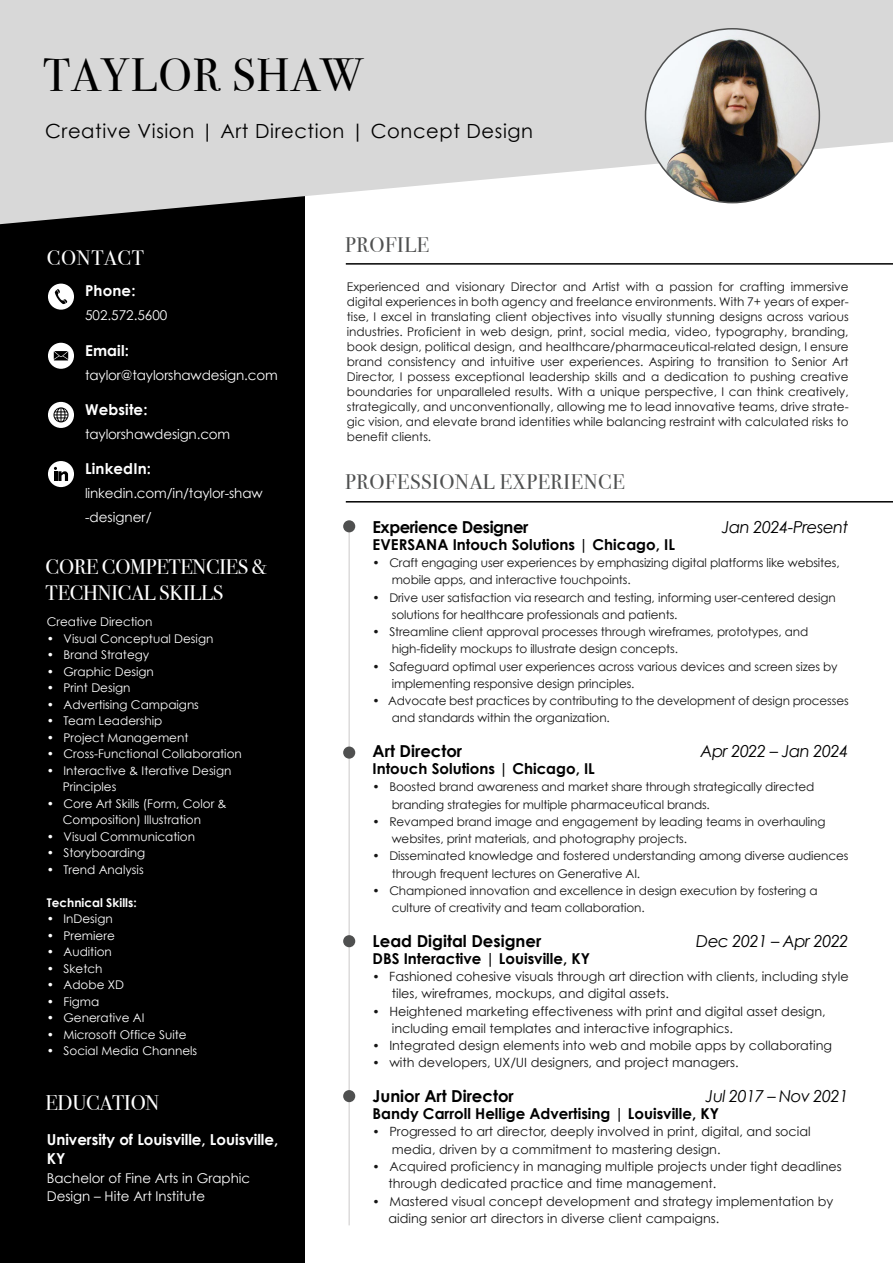
<style>
.page{position:relative;width:893px;height:1263px;background:#fff}
.page>*{position:absolute;margin:0;border:0;box-sizing:border-box;transform-origin:0 0}
.t1{font:46.5px "Bodoni Svty Two ITCTT";letter-spacing:.03em;color:#000}
.t2{font:21.15px "Bodoni Svty Two ITCTT";letter-spacing:-.01em;color:#fff}
.t3{font:21px/25.2px "Bodoni Svty Two ITCTT";letter-spacing:-.01em;color:#fff}
.t4{font:21px "Bodoni Svty Two ITCTT";letter-spacing:.03em;color:#4f5050}
.t5{font:21px "Bodoni Svty Two ITCTT";letter-spacing:.03em;color:#fff}
.t6{font:19.5px "Century Gothic";letter-spacing:.03em;color:#000}
.t7{font:italic 16.5px "Century Gothic";letter-spacing:-.03em;color:#000}
.t8{font:700 16.5px "Century Gothic";color:#000}
.t9{font:700 16.5px "Century Gothic";letter-spacing:-.03em;color:#000}
.t10{font:700 15.15px/18.9px "Century Gothic";color:#fff}
.t11{font:700 15px "Century Gothic";color:#000}
.t12{font:700 15px "Century Gothic";letter-spacing:.01em;color:#fff}
.t13{font:13.5px/18.9px "Century Gothic";letter-spacing:-.01em;color:#fff}
.t14{font:12.75px/17.2px "Century Gothic";color:#151515}
.t15{font:12px/15px "Century Gothic";letter-spacing:-.01em;color:#151515}
.t16{font:12px/16.5px "Century Gothic";color:#fff}
.t17{font:700 12px "Century Gothic";color:#fff}
.s1{font-size:12px}
</style>
<div class="page">
<div style="left:0;top:0;width:304px;height:1263px;background:#000"></div>
<svg style="left:0;top:0;width:893px;height:224px;fill:#d8d8d8"></svg>
<img style="left:645px;top:29px;width:174px;height:174px;border-radius:87px">
<hr style="left:346px;top:263px;width:547px;height:2px;background:#000">
<hr style="left:346px;top:501px;width:547px;height:1px;background:#000">
<div style="left:48px;top:284px;width:26px;height:26px;background:#fff;border-radius:50%"></div>
<svg style="left:55px;top:289px;width:12px;height:15px"></svg>
<svg style="left:48px;top:343px;width:26px;height:26px"></svg>
<svg style="left:54px;top:351px;width:14px;height:9px"></svg>
<hr style="left:348px;top:525px;width:2px;height:700px;background:#dcdbdb">
<div style="left:343px;top:520px;width:12px;height:12px;background:#4f5050;border-radius:50%"></div>
<div style="left:343px;top:746px;width:12px;height:13px;background:#4f5050;border-radius:50%"></div>
<div style="left:343px;top:935px;width:12px;height:12px;background:#4f5050;border-radius:50%"></div>
<div style="left:343px;top:1090px;width:12px;height:12px;background:#4f5050;border-radius:50%"></div>
<div style="left:48px;top:461px;width:26px;height:26px;background:#fff;border-radius:50%"></div>
<svg style="left:54px;top:467px;width:14px;height:14px"></svg>
<div style="left:48px;top:402px;width:26px;height:26px;background:#fff;border-radius:50%"></div>
<svg style="left:53px;top:407px;width:16px;height:15px"></svg>
<h1 class="t1" style="left:43px;top:37px;width:321px">TAYLOR SHAW</h1>
<h3 class="t6" style="left:45px;top:117px;width:489px">Creative Vision | Art Direction | Concept Design</h3>
<h3 class="t5" style="left:47px;top:241px;width:99px">CONTACT</h3>
<p class="t12" style="left:85px;top:280px;width:52px">Phone:</p>
<p class="t13" style="left:85px;top:306px;width:84px">502.572.5600</p>
<p class="t12" style="left:85px;top:339px;width:45px">Email:</p>
<p class="t13" style="left:85px;top:365px;width:194px">taylor@taylorshawdesign.com</p>
<p class="t12" style="left:85px;top:398px;width:64px">Website:</p>
<p class="t13" style="left:85px;top:425px;width:147px">taylorshawdesign.com</p>
<p class="t12" style="left:85px;top:458px;width:68px">LinkedIn:</p>
<p class="t13" style="left:85px;top:481px;width:179px;line-height:24px">linkedin.com/in/taylor-shaw -designer/</p>
<h3 class="t3" style="left:46px;top:552px;width:223px">CORE COMPETENCIES &amp;<br>TECHNICAL SKILLS</h3>
<p class="t16" style="left:47px;top:613px;width:107px">Creative Direction</p>
<p class="t16" style="left:47px;top:630px;width:168px">• Visual Conceptual Design</p>
<p class="t16" style="left:47px;top:646px;width:104px">• Brand Strategy</p>
<p class="t16" style="left:47px;top:663px;width:109px">• Graphic Design</p>
<p class="t16" style="left:47px;top:679px;width:85px">• Print Design</p>
<p class="t16" style="left:47px;top:696px;width:154px">• Advertising Campaigns</p>
<p class="t16" style="left:47px;top:712px;width:117px">• Team Leadership</p>
<p class="t16" style="left:47px;top:729px;width:143px">• Project Management</p>
<p class="t16" style="left:47px;top:745px;width:197px">• Cross-Functional Collaboration</p>
<p class="t16" style="left:63px;top:762px;width:170px;text-indent:-16px">• Interactive &amp; Iterative Design<br>Principles</p>
<p class="t16" style="left:63px;top:795px;width:165px;text-indent:-16px">• Core Art Skills (Form, Color &amp;<br>Composition) Illustration</p>
<p class="t16" style="left:47px;top:828px;width:150px">• Visual Communication</p>
<p class="t16" style="left:47px;top:844px;width:100px">• Storyboarding</p>
<p class="t16" style="left:47px;top:861px;width:98px">• Trend Analysis</p>
<p class="t17" style="left:47px;top:893px;width:91px">Technical Skills:</p>
<p class="t16" style="left:47px;top:910px;width:67px">• InDesign</p>
<p class="t16" style="left:47px;top:927px;width:70px">• Premiere</p>
<p class="t16" style="left:47px;top:943px;width:67px">• Audition</p>
<p class="t16" style="left:47px;top:960px;width:57px">• Sketch</p>
<p class="t16" style="left:47px;top:976px;width:79px">• Adobe XD</p>
<p class="t16" style="left:47px;top:993px;width:54px">• Figma</p>
<p class="t16" style="left:47px;top:1009px;width:99px">• Generative AI</p>
<p class="t16" style="left:47px;top:1026px;width:141px">• Microsoft Office Suite</p>
<p class="t16" style="left:47px;top:1042px;width:152px">• Social Media Channels</p>
<h2 class="t2" style="left:46px;top:1086px;width:115px">EDUCATION</h2>
<p class="t10" style="left:47px;top:1129px;width:233px">University of Louisville, Louisville,<br>KY</p>
<p class="t13" style="left:47px;top:1168px;width:205px">Bachelor of Fine Arts in Graphic<br>Design – Hite Art Institute</p>
<h3 class="t4" style="left:345px;top:228px;width:85px">PROFILE</h3>
<p class="t15" style="left:347px;top:279px;width:503px;text-align:justify">Experienced and visionary Director and Artist with a passion for crafting immersive digital experiences in both agency and freelance environments. With 7+ years of exper&shy;tise, I excel in translating client objectives into visually stunning designs across various industries. Proficient in web design, print, social media, video, typography, branding, book design, political design, and healthcare/pharmaceutical-related design, I ensure brand consistency and intuitive user experiences. Aspiring to transition to Senior Art Director, I possess exceptional leadership skills and a dedication to pushing creative boundaries for unparalleled results. With a unique perspective, I can think creatively, strategically, and unconventionally, allowing me to lead innovative teams, drive strate&shy;gic vision, and elevate brand identities while balancing restraint with calculated risks to benefit clients.</p>
<h3 class="t4" style="left:345px;top:464px;width:281px">PROFESSIONAL EXPERIENCE</h3>
<h3 class="t9" style="left:373px;top:514px;width:157px">Experience Designer</h3>
<h3 class="t7" style="left:722px;top:515px;width:128px">Jan 2024-Present</h3>
<p class="t11" style="left:373px;top:533px;width:304px">EVERSANA Intouch Solutions | Chicago, IL</p>
<p class="t15" style="left:392px;top:554px;width:449px;line-height:17.2px;text-indent:-19px">• Craft engaging user experiences by emphasizing digital platforms like websites, mobile apps, and interactive touchpoints.</p>
<p class="t15" style="left:392px;top:588px;width:445px;line-height:17.2px;text-indent:-19px">• Drive user satisfaction via research and testing, informing user-centered design solutions for healthcare professionals and patients.</p>
<p class="t15" style="left:392px;top:623px;width:418px;line-height:17.2px;text-indent:-19px">• Streamline client approval processes through wireframes, prototypes, and high-fidelity mockups to illustrate design concepts.</p>
<p class="t15" style="left:392px;top:657px;width:447px;line-height:17.2px;text-indent:-19px">• Safeguard optimal user experiences across various devices and screen sizes by implementing responsive design principles.</p>
<p class="t15" style="left:392px;top:692px;width:458px;line-height:17.2px;text-indent:-19px">• Advocate best practices by contributing to the development of design processes and standards within the organization.</p>
<h3 class="t8" style="left:373px;top:738px;width:91px">Art Director</h3>
<h3 class="t7" style="left:700px;top:739px;width:150px">Apr 2022 – Jan 2024</h3>
<p class="t11" style="left:373px;top:757px;width:224px">Intouch Solutions | Chicago, IL</p>
<p class="t15" style="left:392px;top:778px;width:424px;line-height:17.2px;text-indent:-19px">• Boosted brand awareness and market share through strategically directed branding strategies for multiple pharmaceutical brands.</p>
<p class="t15" style="left:392px;top:813px;width:435px;line-height:17.2px;text-indent:-19px">• Revamped brand image and engagement by leading teams in overhauling websites, print materials, and photography projects.</p>
<p class="t15" style="left:392px;top:847px;width:458px;line-height:17.2px;text-indent:-19px">• Disseminated knowledge and fostered understanding among diverse audiences through frequent lectures on Generative AI.</p>
<p class="t15" style="left:392px;top:882px;width:427px;line-height:17.2px;text-indent:-19px">• Championed innovation and excellence in design execution by fostering a culture of creativity and team collaboration.</p>
<h3 class="t8" style="left:373px;top:928px;width:170px">Lead Digital Designer</h3>
<h3 class="t7" style="left:696px;top:929px;width:154px">Dec 2021 – Apr 2022</h3>
<p class="t11" style="left:373px;top:947px;width:219px">DBS Interactive | Louisville, KY</p>
<p class="t14" style="left:392px;top:968px;width:458px;text-indent:-19px"><span class="s1">•</span> Fashioned cohesive visuals through art direction with clients, including style tiles, wireframes, mockups, and digital assets.</p>
<p class="t14" style="left:392px;top:1002px;width:435px;text-indent:-19px"><span class="s1">•</span> Heightened marketing effectiveness with print and digital asset design, including email templates and interactive infographics.</p>
<p class="t14" style="left:373px;top:1037px;width:461px"><span class="s1">•</span> Integrated design elements into web and mobile apps by collaborating</p>
<p class="t14" style="left:373px;top:1054px;width:368px"><span class="s1">•</span> with developers, UX/UI designers, and project managers.</p>
<h3 class="t8" style="left:373px;top:1083px;width:143px">Junior Art Director</h3>
<h3 class="t7" style="left:706px;top:1084px;width:144px">Jul 2017 – Nov 2021</h3>
<p class="t11" style="left:373px;top:1102px;width:348px">Bandy Carroll Hellige Advertising | Louisville, KY</p>
<p class="t14" style="left:392px;top:1123px;width:420px;text-indent:-19px"><span class="s1">•</span> Progressed to art director, deeply involved in print, digital, and social media, driven by a commitment to mastering design.</p>
<p class="t14" style="left:389px;top:1157px;width:455px;text-indent:-16px"><span class="s1">•</span> Acquired proficiency in managing multiple projects under tight deadlines through dedicated practice and time management.</p>
<p class="t14" style="left:389px;top:1192px;width:446px;text-indent:-16px"><span class="s1">•</span> Mastered visual concept development and strategy implementation by aiding senior art directors in diverse client campaigns.</p>
</div>
